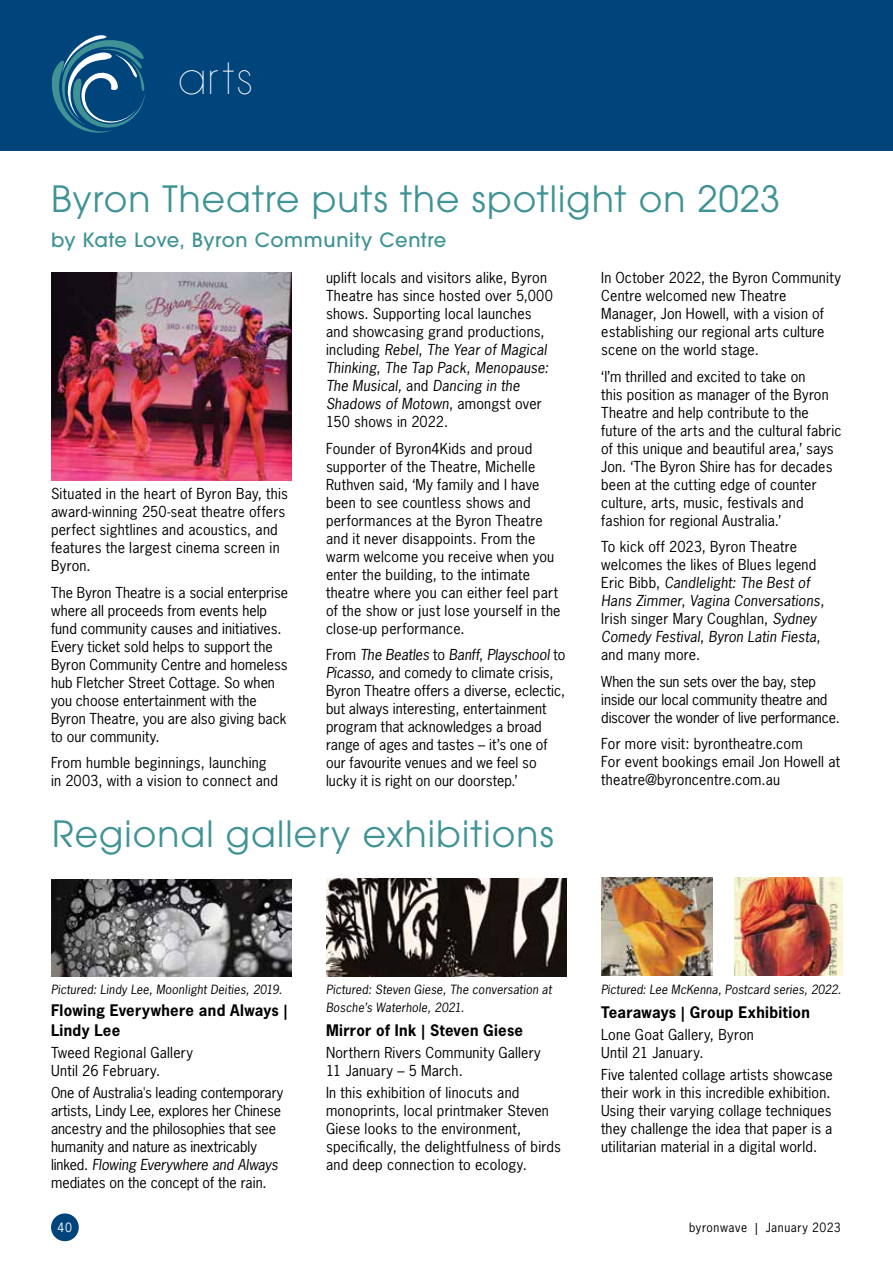
<style>
.page{position:relative;width:893px;height:1263px;background:#fff}
.page>*{position:absolute;margin:0;border:0;box-sizing:border-box;transform-origin:0 0}
.t1{font:36px "ITC Avant Garde Pro";letter-spacing:.03em;color:#3f9395}
.t2{font:31.5px "Bondoluo Peek";color:#fff}
.t3{font:500 19.5px "ITC Avant Garde Pro";letter-spacing:.03em;color:#3f9395}
.t4{font:700 15px/19.5px "News Gothic Std";letter-spacing:.02em;color:#000}
.t5{font:14.25px/18px "News Gothic Std";letter-spacing:.01em;color:#000}
.t6{font:italic 12px/18px "News Gothic Std";letter-spacing:.015em;color:#000}
.t7{font:12px "News Gothic Std";letter-spacing:.045em;color:#000}
.t8{font:12px "News Gothic Std";color:#fff}
.s1{font-style:italic}
</style>
<div class="page">
<img style="left:51px;top:272px;width:241px;height:208px">
<img style="left:326px;top:878px;width:241px;height:99px">
<img style="left:601px;top:878px;width:112px;height:97px">
<img style="left:734px;top:878px;width:108px;height:97px">
<img style="left:51px;top:879px;width:241px;height:98px">
<div style="left:51px;top:1213px;width:28px;height:28px;background:#00447c;border-radius:50%"></div>
<div style="left:0;top:0;width:893px;height:151px;background:#00447c"></div>
<svg style="left:52px;top:35px;width:93px;height:98px"></svg>
<h2 class="t2" style="left:179px;top:60px;width:75px">ARTS</h2>
<h1 class="t1" style="left:51px;top:176px;width:731px">Byron Theatre puts the spotlight on 2023</h1>
<h3 class="t3" style="left:51px;top:228px;width:397px">by Kate Love, Byron Community Centre</h3>
<p class="t5" style="left:326px;top:269px;width:229px">uplift locals and visitors alike, Byron Theatre has since hosted over 5,000 shows. Supporting local launches and showcasing grand productions, including <span class="s1">Rebel</span>, <span class="s1">The Year of Magical Thinking</span>, <span class="s1">The Tap Pack</span>, <span class="s1">Menopause:<br>The Musical,</span> and <span class="s1">Dancing in the Shadows of Motown</span>, amongst over 150 shows in 2022.</p>
<p class="t5" style="left:326px;top:439px;width:236px">Founder of Byron4Kids and proud supporter of the Theatre, Michelle Ruthven said, ‘My family and I have been to see countless shows and performances at the Byron Theatre and it never disappoints. From the warm welcome you receive when you enter the building, to the intimate theatre where you can either feel part of the show or just lose yourself in the close-up performance.</p>
<p class="t5" style="left:326px;top:646px;width:241px">From <span class="s1">The Beatles</span> to <span class="s1">Banff</span>, <span class="s1">Playschool</span> to <span class="s1">Picasso,</span> and comedy to climate crisis, Byron Theatre offers a diverse, eclectic, but always interesting, entertainment program that acknowledges a broad range of ages and tastes – it’s one of our favourite venues and we feel so lucky it is right on our doorstep.’</p>
<p class="t5" style="left:601px;top:269px;width:241px">In October 2022, the Byron Community Centre welcomed new Theatre Manager, Jon Howell, with a vision of establishing our regional arts culture scene on the world stage.</p>
<p class="t5" style="left:601px;top:367px;width:242px">‘I’m thrilled and excited to take on<br>this position as manager of the Byron Theatre and help contribute to the future of the arts and the cultural fabric of this unique and beautiful area,’ says Jon. ‘The Byron Shire has for decades been at the cutting edge of counter culture, arts, music, festivals and fashion for regional Australia.’</p>
<p class="t5" style="left:601px;top:538px;width:225px">To kick off 2023, Byron Theatre welcomes the likes of Blues legend<br>Eric Bibb, <span class="s1">Candlelight: The Best of<br>Hans Zimmer</span>, <span class="s1">Vagina Conversations</span>,<br>Irish singer Mary Coughlan, <span class="s1">Sydney<br>Comedy Festival</span>, <span class="s1">Byron Latin Fiesta</span>, and many more.</p>
<p class="t5" style="left:601px;top:672px;width:240px">When the sun sets over the bay, step inside our local community theatre and discover the wonder of live performance.</p>
<p class="t5" style="left:601px;top:735px;width:240px">For more visit: byrontheatre.com<br>For event bookings email Jon Howell at theatre@byroncentre.com.au</p>
<p class="t5" style="left:51px;top:485px;width:239px">Situated in the heart of Byron Bay, this award-winning 250-seat theatre offers perfect sightlines and acoustics, and features the largest cinema screen in<br>Byron.</p>
<p class="t5" style="left:51px;top:583px;width:239px">The Byron Theatre is a social enterprise where all proceeds from events help fund community causes and initiatives.<br>Every ticket sold helps to support the Byron Community Centre and homeless hub Fletcher Street Cottage. So when you choose entertainment with the Byron Theatre, you are also giving back to our community.</p>
<p class="t5" style="left:51px;top:753px;width:228px">From humble beginnings, launching in 2003, with a vision to connect and</p>
<h1 class="t1" style="left:52px;top:812px;width:503px">Regional gallery exhibitions</h1>
<p class="t6" style="left:51px;top:981px;width:233px">Pictured: Lindy Lee, Moonlight Deities, 2019.</p>
<p class="t4" style="left:51px;top:1000px;width:238px">Flowing Everywhere and Always |<br>Lindy Lee</p>
<p class="t5" style="left:51px;top:1043px;width:143px">Tweed Regional Gallery<br>Until 26 February.</p>
<p class="t5" style="left:51px;top:1084px;width:234px">One of Australia's leading contemporary artists, Lindy Lee, explores her Chinese ancestry and the philosophies that see humanity and nature as inextricably linked. <span class="s1">Flowing Everywhere and Always </span>mediates on the concept of the rain.</p>
<p class="t6" style="left:326px;top:981px;width:227px">Pictured: Steven Giese, The conversation at<br>Bosche’s Waterhole, 2021.</p>
<p class="t4" style="left:326px;top:1020px;width:199px">Mirror of Ink | Steven Giese</p>
<p class="t5" style="left:326px;top:1043px;width:216px">Northern Rivers Community Gallery<br>11 January – 5 March.</p>
<p class="t5" style="left:326px;top:1084px;width:236px">In this exhibition of linocuts and monoprints, local printmaker Steven Giese looks to the environment, specifically, the delightfulness of birds and deep connection to ecology.</p>
<p class="t6" style="left:601px;top:981px;width:242px">Pictured: Lee McKenna, Postcard series, 2022.</p>
<p class="t4" style="left:601px;top:1002px;width:210px">Tearaways | Group Exhibition</p>
<p class="t5" style="left:601px;top:1025px;width:154px">Lone Goat Gallery, Byron<br>Until 21 January.</p>
<p class="t5" style="left:601px;top:1066px;width:233px">Five talented collage artists showcase their work in this incredible exhibition.<br>Using their varying collage techniques they challenge the idea that paper is a utilitarian material in a digital world.</p>
<p class="t8" style="left:58px;top:1220px;width:16px">40</p>
<p class="t7" style="left:689px;top:1220px;width:153px">byronwave | January 2023</p>
</div>
